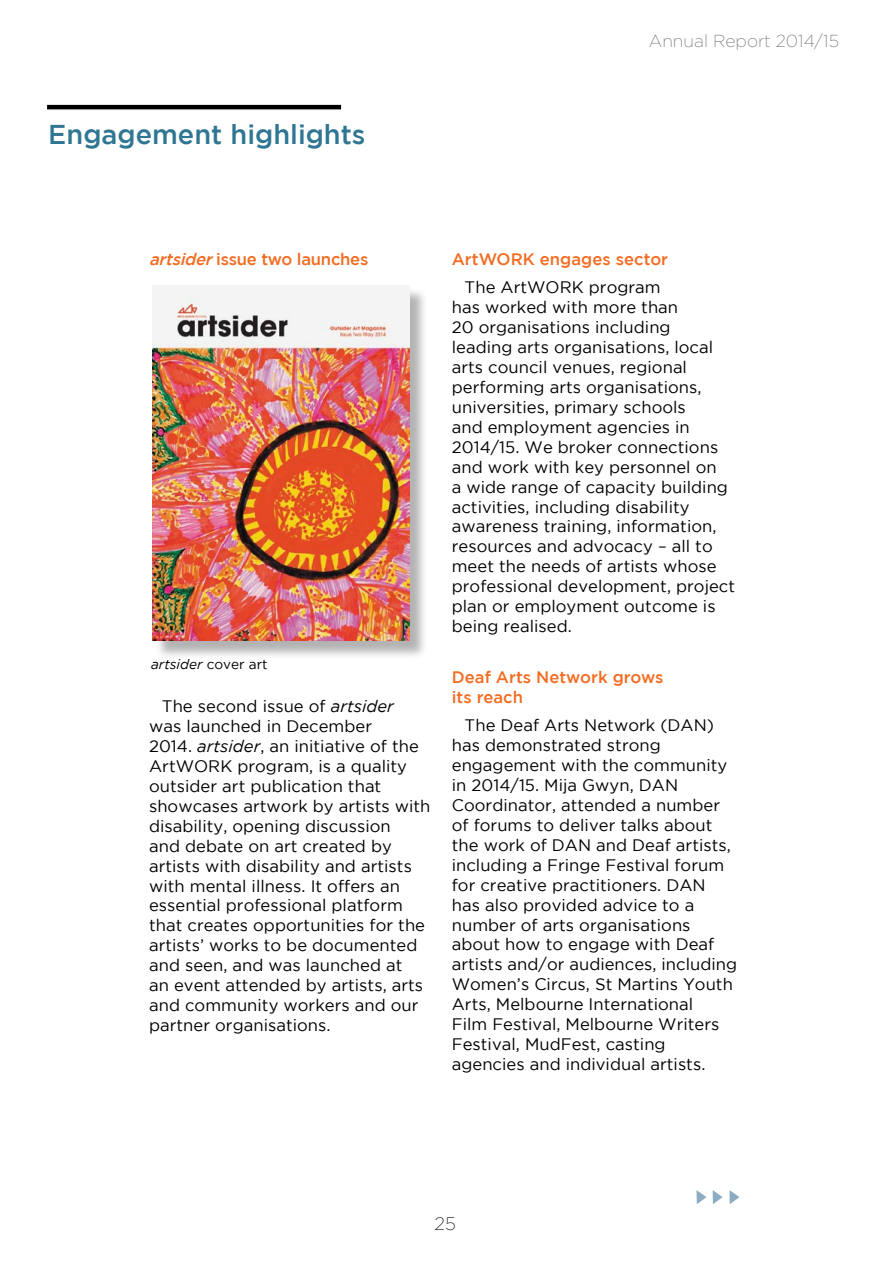
<style>
.page{position:relative;width:893px;height:1263px;background:#fff}
.page>*{position:absolute;margin:0;border:0;box-sizing:border-box;transform-origin:0 0}
.t1{font:500 27.15px "Gotham";color:#2f7693}
.t2{font:200 18.15px "Gotham";color:#000}
.t3{font:200 17.4px "Gotham";color:#6d6e71}
.t4{font:16.65px/20px "Gotham";color:#000}
.t5{font:500 16.65px/20px "Gotham";color:#f36c21}
.t6{font:italic 13.65px "Gotham";color:#000}
.s1{font-style:italic}
.s2{font-style:normal}
</style>
<div class="page">
<hr style="left:47px;top:105px;width:294px;height:4px;background:#000">
<div style="left:155px;top:287px;width:273px;height:372px;background:#000;opacity:.3"></div>
<img style="left:153px;top:285px;width:256px;height:355px">
<svg style="left:696px;top:1190px;width:10px;height:14px"></svg>
<svg style="left:713px;top:1190px;width:10px;height:14px"></svg>
<svg style="left:729px;top:1190px;width:10px;height:14px"></svg>
<h1 class="t1" style="left:48px;top:119px;width:319px">Engagement highlights</h1>
<p class="t3" style="left:649px;top:31px;width:192px">Annual Report 2014/15</p>
<p class="t5" style="left:149px;top:249px;width:221px"><span class="s1">artsider</span>issue two launches</p>
<p class="t6" style="left:151px;top:657px;width:118px">artsider <span class="s2">cover art</span></p>
<p class="t4" style="left:149px;top:696px;width:283px;text-indent:13px">The second issue of <span class="s1">artsider<br></span>was launched in December<br>2014. <span class="s1">artsider</span>, an initiative of the<br>ArtWORK program, is a quality outsider art publication that showcases artwork by artists with disability, opening discussion<br>and debate on art created by artists with disability and artists with mental illness. It offers an essential professional platform that creates opportunities for the artists’ works to be documented and seen, and was launched at<br>an event attended by artists, arts and community workers and our partner organisations.</p>
<p class="t5" style="left:452px;top:249px;width:218px">ArtWORK engages sector</p>
<p class="t4" style="left:452px;top:277px;width:285px;text-indent:13px">The ArtWORK program<br>has worked with more than<br>20 organisations including leading arts organisations, local arts council venues, regional performing arts organisations, universities, primary schools<br>and employment agencies in<br>2014/15. We broker connections and work with key personnel on<br>a wide range of capacity building activities, including disability awareness training, information, resources and advocacy – all to meet the needs of artists whose professional development, project plan or employment outcome is being realised.</p>
<p class="t5" style="left:452px;top:666px;width:213px">Deaf Arts Network grows its reach</p>
<p class="t4" style="left:452px;top:715px;width:287px;text-indent:13px">The Deaf Arts Network (DAN) has demonstrated strong engagement with the community in 2014/15. Mija Gwyn, DAN<br>Coordinator, attended a number of forums to deliver talks about the work of DAN and Deaf artists, including a Fringe Festival forum for creative practitioners. DAN has also provided advice to a number of arts organisations about how to engage with Deaf artists and/or audiences, including<br>Women’s Circus, St Martins Youth<br>Arts, Melbourne International<br>Film Festival, Melbourne Writers<br>Festival, MudFest, casting agencies and individual artists.</p>
<p class="t2" style="left:435px;top:1213px;width:23px">25</p>
</div>
